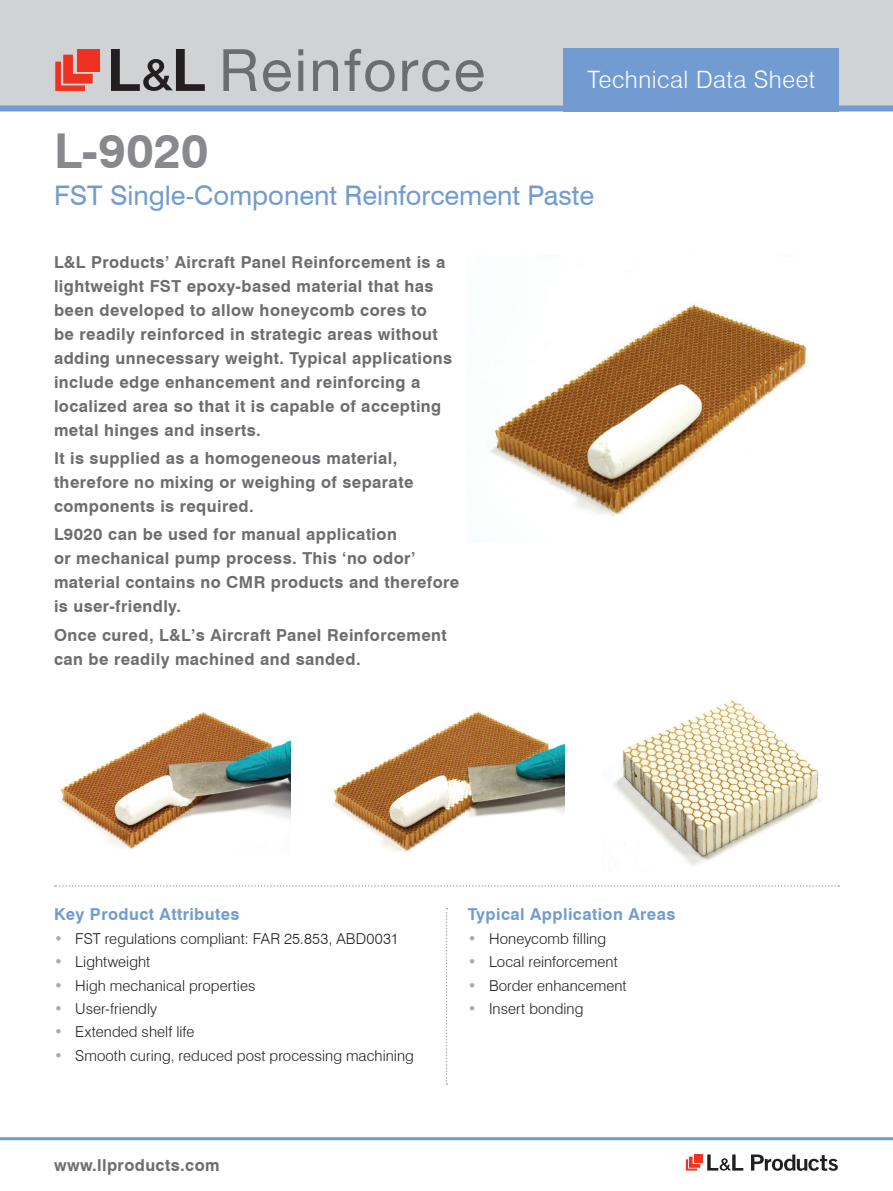
<style>
.page{position:relative;width:893px;height:1191px;background:#fff}
.page>*{position:absolute;margin:0;border:0;box-sizing:border-box;transform-origin:0 0}
.t1{font:58.35px "Helvetica Neue";letter-spacing:.035em;color:#6c6d70}
.t2{font:700 48px "Swiss 721 BT";color:#87898c}
.t3{font:27px "Swiss 721 BT";color:#729cd1}
.t4{font:300 24px "Swiss 721 BT";letter-spacing:.02em;color:#fff}
.t5{font:700 16.5px/24px "Swiss 721 BT";letter-spacing:.025em;color:#6c6d70}
.t6{font:700 16.5px "Swiss 721 BT";letter-spacing:.025em;color:#729cd1}
.t7{font:300 15px "Swiss 721 BT";letter-spacing:.005em;color:#231f20}
.s1{color:#a8a9ad}
</style>
<div class="page">
<div style="left:0;top:0;width:893px;height:108px;background:#d1d2d4"></div>
<div style="left:564px;top:48px;width:275px;height:63px;background:#729cd1"></div>
<div style="left:0;top:105px;width:893px;height:6px;background:#729cd1"></div>
<hr style="left:0;top:1137px;width:893px;height:3px;background:#729cd1">
<svg style="left:751px;top:1154px;width:87px;height:16px"></svg>
<svg style="left:707px;top:1154px;width:36px;height:16px"></svg>
<div style="left:694px;top:1154px;width:9px;height:9px;background:#ef3424"></div>
<svg style="left:686px;top:1156px;width:14px;height:14px"></svg>
<svg style="left:111px;top:49px;width:94px;height:42px"></svg>
<div style="left:77px;top:49px;width:22px;height:22px;background:#ef3122"></div>
<svg style="left:55px;top:55px;width:38px;height:36px"></svg>
<svg style="left:446px;top:908px;width:1px;height:176px"></svg>
<svg style="left:55px;top:885px;width:784px;height:1px"></svg>
<img style="left:490px;top:255px;width:318px;height:262px">
<img style="left:59px;top:712px;width:232px;height:138px">
<img style="left:331px;top:711px;width:234px;height:142px">
<img style="left:613px;top:700px;width:208px;height:166px">
<h1 class="t1" style="left:219px;top:35px;width:268px">Reinforce</h1>
<h3 class="t4" style="left:587px;top:65px;width:229px">Technical Data Sheet</h3>
<h2 class="t2" style="left:54px;top:122px;width:156px">L-9020</h2>
<h3 class="t3" style="left:54px;top:179px;width:542px">FST Single-Component Reinforcement Paste</h3>
<p class="t5" style="left:54px;top:250px;width:400px">L&amp;L Products’ Aircraft Panel Reinforcement is a lightweight FST epoxy-based material that has been developed to allow honeycomb cores to<br>be readily reinforced in strategic areas without adding unnecessary weight. Typical applications include edge enhancement and reinforcing a localized area so that it is capable of accepting metal hinges and inserts.</p>
<p class="t5" style="left:54px;top:446px;width:361px">It is supplied as a homogeneous material, therefore no mixing or weighing of separate components is required.</p>
<p class="t5" style="left:54px;top:522px;width:407px">L9020 can be used for manual application<br>or mechanical pump process. This ‘no odor’ material contains no CMR products and therefore is user-friendly.</p>
<p class="t5" style="left:54px;top:622px;width:394px">Once cured, L&amp;L’s Aircraft Panel Reinforcement can be readily machined and sanded.</p>
<p class="t6" style="left:54px;top:904px;width:187px">Key Product Attributes</p>
<p class="t7" style="left:54px;top:929px;width:346px"><span class="s1">•</span> FST regulations compliant: FAR 25.853, ABD0031</p>
<p class="t7" style="left:54px;top:952px;width:98px"><span class="s1">•</span> Lightweight</p>
<p class="t7" style="left:54px;top:976px;width:203px"><span class="s1">•</span> High mechanical properties</p>
<p class="t7" style="left:54px;top:999px;width:105px"><span class="s1">•</span> User-friendly</p>
<p class="t7" style="left:54px;top:1023px;width:142px"><span class="s1">•</span> Extended shelf life</p>
<p class="t7" style="left:54px;top:1046px;width:361px"><span class="s1">•</span> Smooth curing, reduced post processing machining</p>
<p class="t5" style="left:54px;top:1152px;width:167px">www.llproducts.com</p>
<p class="t6" style="left:468px;top:904px;width:209px">Typical Application Areas</p>
<p class="t7" style="left:468px;top:929px;width:140px"><span class="s1">•</span> Honeycomb filling</p>
<p class="t7" style="left:468px;top:952px;width:152px"><span class="s1">•</span> Local reinforcement</p>
<p class="t7" style="left:468px;top:976px;width:160px"><span class="s1">•</span> Border enhancement</p>
<p class="t7" style="left:468px;top:999px;width:117px"><span class="s1">•</span> Insert bonding</p>
</div>
